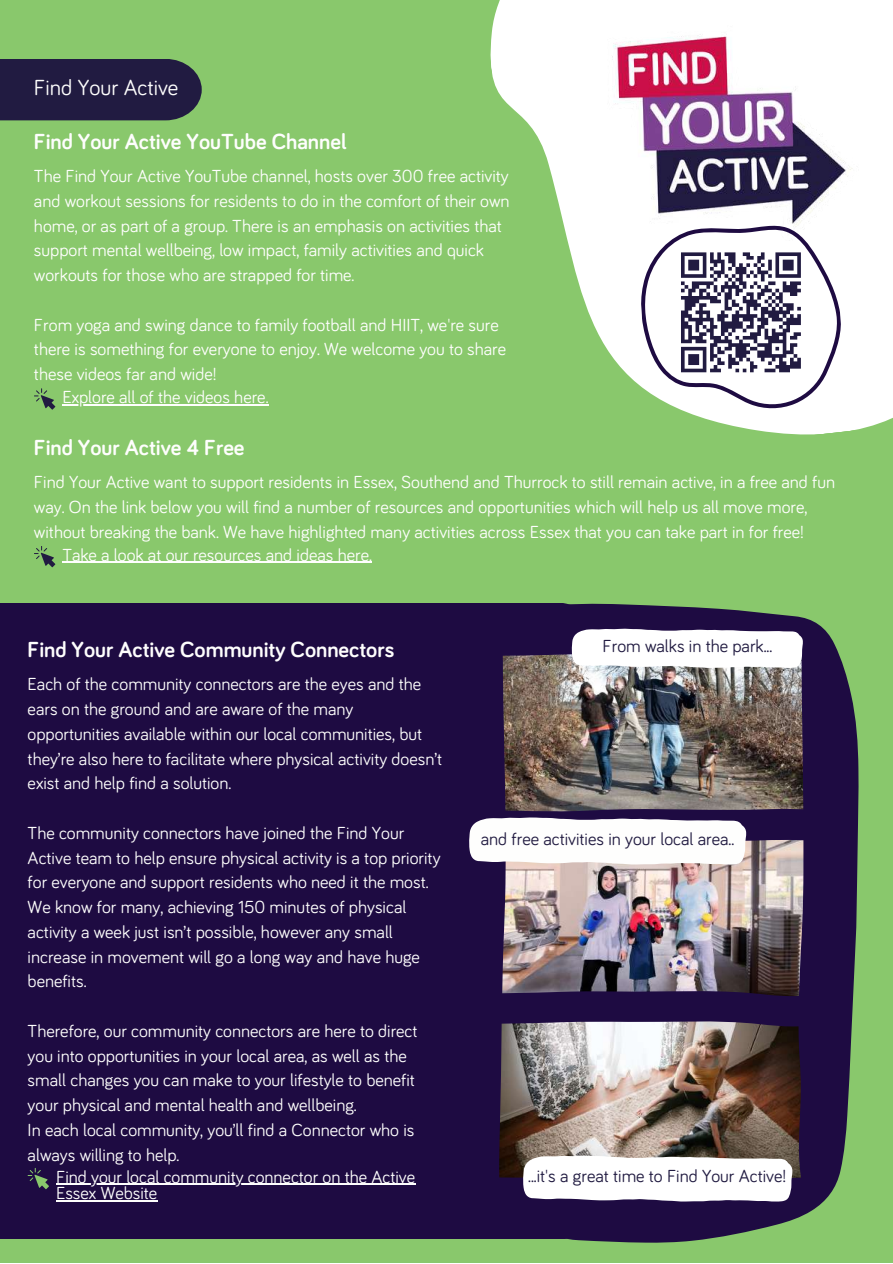
<style>
.page{position:relative;width:893px;height:1264px;background:#fff}
.page>*{position:absolute;margin:0;border:0;box-sizing:border-box;transform-origin:0 0}
.t1{font:700 22.5px "Bariol";color:#fefefd}
.t2{font:22.5px "Bariol";color:#fefefd}
.t3{font:18px/24.8px "Bariol";color:#fefefd}
.t4{font:18px "Bariol";color:#211b41}
</style>
<div class="page">
<div style="left:0;top:0;width:892px;height:1262px;background:#89c86c"></div>
<svg style="left:438px;top:603px;width:420px;height:639px;fill:#1e0b42"></svg>
<div style="left:0;top:603px;width:598px;height:635px;background:#1e0b42"></div>
<div style="left:0;top:59px;width:201px;height:61px;background:#211b41"></div>
<svg style="left:490px;top:0;width:402px;height:435px;fill:#fcfdfb"></svg>
<img style="left:542px;top:26px;width:350px;height:215px">
<svg style="left:638px;top:221px;width:206px;height:193px;background:#c3c2cb"></svg>
<svg style="left:34px;top:388px;width:21px;height:21px"></svg>
<hr style="left:62px;top:404px;width:206px;height:1px;background:#fefefd">
<svg style="left:34px;top:546px;width:21px;height:21px"></svg>
<hr style="left:62px;top:561px;width:310px;height:2px;background:#fefefd">
<img style="left:503px;top:651px;width:300px;height:160px">
<img style="left:502px;top:839px;width:301px;height:157px">
<img style="left:499px;top:1019px;width:301px;height:161px">
<svg style="left:571px;top:628px;width:231px;height:40px;background:#edecef"></svg>
<svg style="left:469px;top:817px;width:277px;height:47px;background:#eeedef"></svg>
<svg style="left:523px;top:1155px;width:269px;height:46px;background:#f0efef"></svg>
<svg style="left:28px;top:1167px;width:21px;height:22px"></svg>
<hr style="left:56px;top:1183px;width:359px;height:1px;background:#fefefd">
<hr style="left:56px;top:1200px;width:101px;height:1px;background:#fefefd">
<p class="t2" style="left:34px;top:77px;width:146px">Find Your Active</p>
<p class="t1" style="left:34px;top:131px;width:314px">Find Your Active YouTube Channel</p>
<p class="t3" style="left:34px;top:165px;width:477px">The Find Your Active YouTube channel, hosts over 300 free activity and workout sessions for residents to do in the comfort of their own home, or as part of a group. There is an emphasis on activities that support mental wellbeing, low impact, family activities and quick workouts for those who are strapped for time.</p>
<p class="t3" style="left:34px;top:313px;width:473px">From yoga and swing dance to family football and HIIT, we're sure there is something for everyone to enjoy. We welcome you to share these videos far and wide!</p>
<p class="t3" style="left:62px;top:385px;width:208px">Explore all of the videos here.</p>
<p class="t1" style="left:34px;top:437px;width:212px">Find Your Active 4 Free</p>
<p class="t3" style="left:34px;top:470px;width:802px">Find Your Active want to support residents in Essex, Southend and Thurrock to still remain active, in a free and fun way. On the link below you will find a number of resources and opportunities which will help us all move more, without breaking the bank. We have highlighted many activities across Essex that you can take part in for free!</p>
<p class="t3" style="left:62px;top:543px;width:311px">Take a look at our resources and ideas here.</p>
<p class="t1" style="left:28px;top:639px;width:368px">Find Your Active Community Connectors</p>
<p class="t3" style="left:28px;top:673px;width:416px">Each of the community connectors are the eyes and the ears on the ground and are aware of the many opportunities available within our local communities, but they’re also here to facilitate where physical activity doesn’t exist and help find a solution.</p>
<p class="t3" style="left:28px;top:821px;width:414px">The community connectors have joined the Find Your Active team to help ensure physical activity is a top priority for everyone and support residents who need it the most.<br>We know for many, achieving 150 minutes of physical activity a week just isn’t possible, however any small increase in movement will go a long way and have huge benefits.</p>
<p class="t3" style="left:28px;top:1019px;width:391px">Therefore, our community connectors are here to direct you into opportunities in your local area, as well as the small changes you can make to your lifestyle to benefit your physical and mental health and wellbeing.<br>In each local community, you’ll find a Connector who is always willing to help.</p>
<p class="t3" style="left:56px;top:1168px;width:360px;line-height:16.8px">Find your local community connector on the Active<br>Essex Website</p>
<p class="t4" style="left:602px;top:638px;width:171px">From walks in the park...</p>
<p class="t4" style="left:481px;top:830px;width:255px">and free activities in your local area..</p>
<p class="t4" style="left:528px;top:1168px;width:259px">...it's a great time to Find Your Active!</p>
</div>
